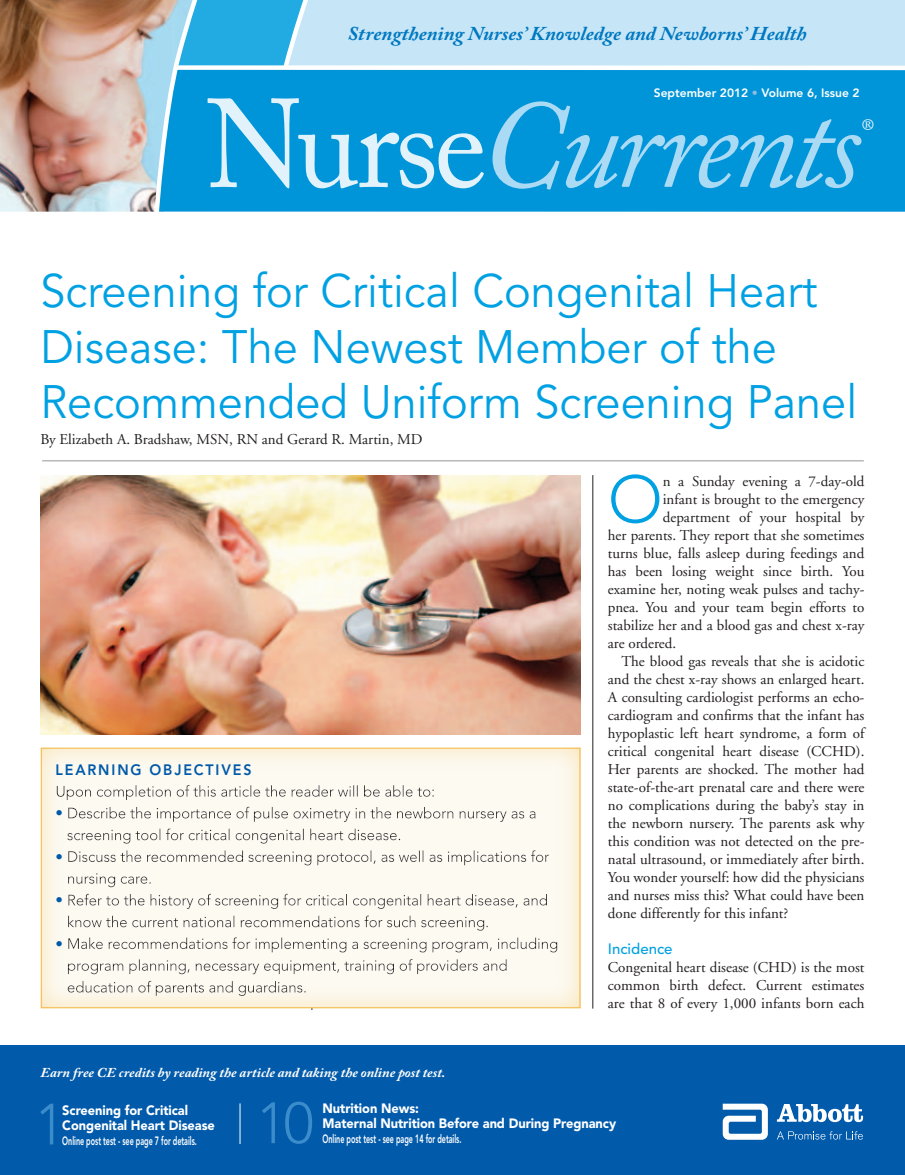
<style>
.page{position:relative;width:905px;height:1175px;background:#fff}
.page>*{position:absolute;margin:0;border:0;box-sizing:border-box;transform-origin:0 0}
.t1{font:italic 124.65px "Adobe Caslon Pro";letter-spacing:-.035em;color:#aadaf4}
.t2{font:300 65.85px "Avenir";color:#00a1e3}
.t3{font:300 57.6px "Avenir";color:#3b8ccb}
.t4{font:46.5px/55.8px "Avenir";color:#00a1e3}
.t5{font:23.25px "Adobe Caslon Pro";color:#e1f2fb}
.t6{font:italic 700 19.5px "Adobe Caslon Pro";color:#0078c0;scale:1.05 1}
.t7{font:15px/18px "Adobe Garamond";color:#231f20;text-align:justify}
.t8{font:800 15px "Avenir";letter-spacing:.13em;color:#015aaa;scale:.95 1}
.t9{font:500 15px "Avenir";color:#00a1e3}
.t10{font:300 15px "Avenir";color:#015aaa}
.t11{font:900 13.5px/15px "Avenir";letter-spacing:-.005em;color:#fff;scale:.95 1}
.t12{font:italic 700 13.5px "Adobe Caslon Pro";color:#fff;scale:1.05 1}
.t13{font:800 12px "Avenir";letter-spacing:-.005em;color:#fff;scale:.6 1}
.t14{font:800 12px "Avenir";letter-spacing:-.005em;color:#fff}
.s1{color:#94bbe3}
.s2{font-style:normal;color:#e1f2fb}
</style>
<div class="page">
<hr style="left:42px;top:460px;width:821px;height:1px;background:#939598">
<div style="left:0;top:1045px;width:904px;height:129px;background:#015aaa"></div>
<svg style="left:777px;top:1131px;width:85px;height:8px"></svg>
<svg style="left:722px;top:1103px;width:45px;height:36px"></svg>
<svg style="left:776px;top:1104px;width:87px;height:18px"></svg>
<img style="left:0;top:0;width:152px;height:212px">
<svg style="left:152px;top:0;width:752px;height:212px;background:#3eaee2"></svg>
<hr style="left:240px;top:1103px;width:1px;height:41px;background:#fff">
<hr style="left:311px;top:898px;width:1px;height:112px;background:#231f20">
<hr style="left:592px;top:475px;width:1px;height:533px;background:#231f20">
<img style="left:40px;top:475px;width:540px;height:259px">
<div style="left:38px;top:745px;width:543px;height:264px;background:#f7ce71;opacity:.5"></div>
<h3 class="t6" style="left:347px;top:22px;width:439px">Strengthening Nurses’ Knowledge and Newborns’ Health</h3>
<p class="t14" style="left:654px;top:85px;width:207px">September 2012 <span class="s1">•</span> Volume 6, Issue 2</p>
<h1 class="t1" style="left:205px;top:71px;width:657px"><span class="s2">Nurse</span>Currents</h1>
<h3 class="t5" style="left:861px;top:115px;width:15px">®</h3>
<h3 class="t4" style="left:40px;top:264px;width:818px">Screening for Critical Congenital Heart<br>Disease: The Newest Member of the<br>Recommended Uniform Screening Panel</h3>
<p class="t7" style="left:40px;top:430px;width:383px">By Elizabeth A. Bradshaw, MSN, RN and Gerard R. Martin, MD</p>
<p class="t8" style="left:56px;top:760px;width:208px">Learning Objectives</p>
<p class="t10" style="left:56px;top:804px;width:9px">•</p>
<p class="t10" style="left:56px;top:848px;width:9px">•</p>
<p class="t10" style="left:56px;top:891px;width:9px">•</p>
<p class="t10" style="left:56px;top:935px;width:9px">•</p>
<p class="t12" style="left:40px;top:1064px;width:387px">Earn free CE credits by reading the article and taking the online post test.</p>
<h2 class="t2" style="left:608px;top:461px;width:56px">O</h2>
<p class="t7" style="left:662px;top:473px;width:203px">n a Sunday evening a 7-day-old</p>
<p class="t7" style="left:662px;top:491px;width:203px">infant is brought to the emergency</p>
<p class="t7" style="left:662px;top:509px;width:203px">department of your hospital by</p>
<p class="t7" style="left:608px;top:527px;width:258px">her parents. They report that she sometimes</p>
<p class="t7" style="left:608px;top:545px;width:258px">turns blue, falls asleep during feedings and</p>
<p class="t7" style="left:608px;top:563px;width:258px">has been losing weight since birth. You</p>
<p class="t7" style="left:608px;top:581px;width:258px">examine her, noting weak pulses and tachy-</p>
<p class="t7" style="left:608px;top:599px;width:258px">pnea. You and your team begin efforts to</p>
<p class="t7" style="left:608px;top:617px;width:258px">stabilize her and a blood gas and chest x-ray</p>
<p class="t7" style="left:608px;top:635px;width:70px">are ordered.</p>
<p class="t7" style="left:621px;top:653px;width:244px">The blood gas reveals that she is acidotic</p>
<p class="t7" style="left:608px;top:671px;width:258px">and the chest x-ray shows an enlarged heart.</p>
<p class="t7" style="left:608px;top:689px;width:258px">A consulting cardiologist performs an echo-</p>
<p class="t7" style="left:608px;top:707px;width:258px">cardiogram and confirms that the infant has</p>
<p class="t7" style="left:608px;top:725px;width:258px">hypoplastic left heart syndrome, a form of</p>
<p class="t7" style="left:608px;top:743px;width:258px">critical congenital heart disease (CCHD).</p>
<p class="t7" style="left:608px;top:761px;width:258px">Her parents are shocked. The mother had</p>
<p class="t7" style="left:608px;top:779px;width:258px">state-of-the-art prenatal care and there were</p>
<p class="t7" style="left:608px;top:797px;width:258px">no complications during the baby’s stay in</p>
<p class="t7" style="left:608px;top:815px;width:258px">the newborn nursery. The parents ask why</p>
<p class="t7" style="left:608px;top:833px;width:258px">this condition was not detected on the pre-</p>
<p class="t7" style="left:608px;top:851px;width:258px">natal ultrasound, or immediately after birth.</p>
<p class="t7" style="left:608px;top:869px;width:258px">You wonder yourself: how did the physicians</p>
<p class="t7" style="left:608px;top:887px;width:258px">and nurses miss this? What could have been</p>
<p class="t7" style="left:608px;top:905px;width:182px">done differently for this infant?</p>
<p class="t9" style="left:608px;top:940px;width:66px">Incidence</p>
<p class="t7" style="left:608px;top:959px;width:258px">Congenital heart disease (CHD) is the most common birth defect. Current estimates are that 8 of every 1,000 infants born each</p>
<h3 class="t3" style="left:35px;top:1090px;width:31px">1</h3>
<p class="t11" style="left:62px;top:1102px;width:162px">Screening for Critical<br>Congenital Heart Disease</p>
<p class="t13" style="left:62px;top:1133px;width:226px">Online post test - see page 7 for details.</p>
<h3 class="t3" style="left:256px;top:1089px;width:59px">10</h3>
<p class="t11" style="left:322px;top:1100px;width:310px">Nutrition News:<br>Maternal Nutrition Before and During Pregnancy</p>
<p class="t13" style="left:322px;top:1131px;width:233px">Online post test - see page 14 for details.</p>
</div>
